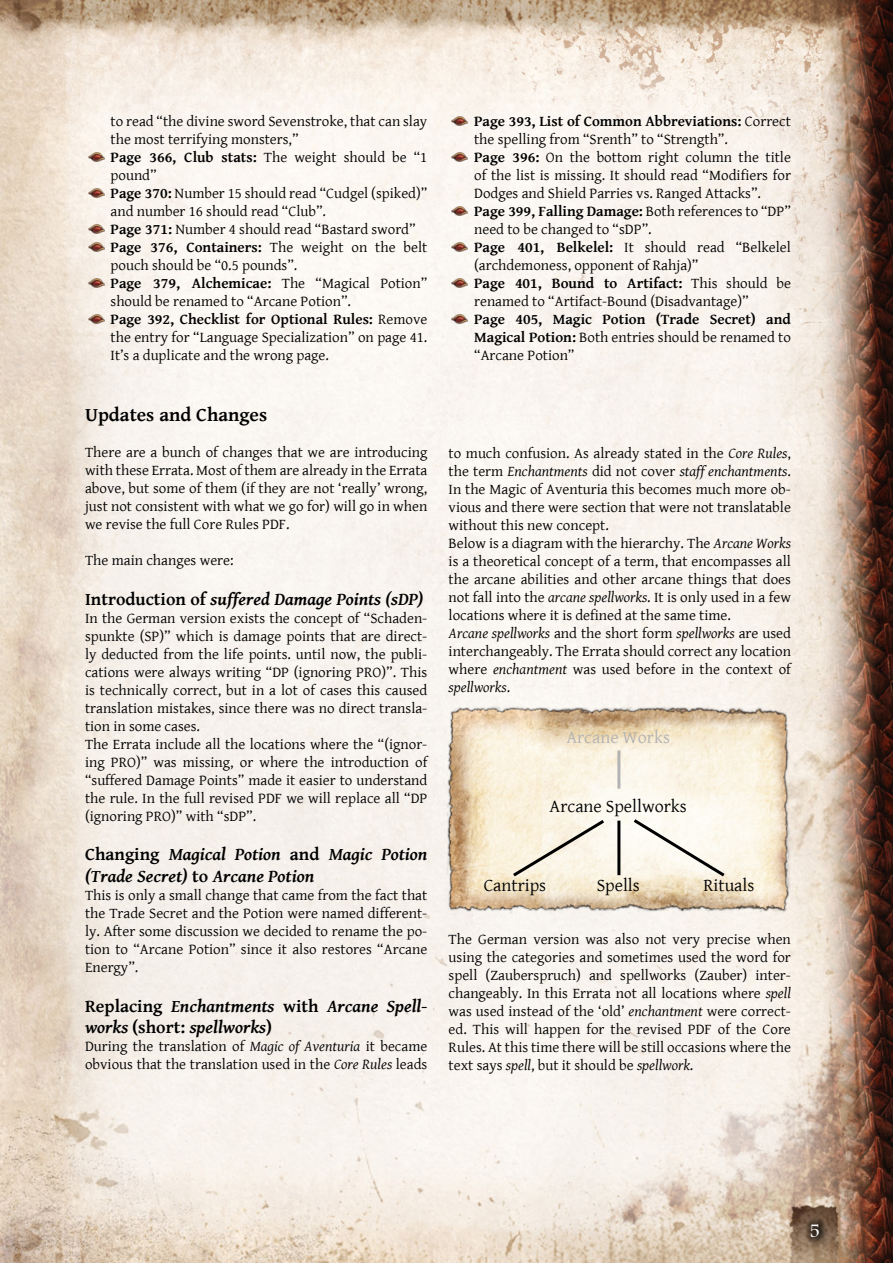
<style>
.page{position:relative;width:893px;height:1263px;background:#fff}
.page>*{position:absolute;margin:0;border:0;box-sizing:border-box;transform-origin:0 0}
.t1{font:700 19.5px "Gentium Basic";color:#000}
.t2{font:19.5px "Andalus";color:#fff}
.t3{font:italic 700 18px/21.6px "Gentium Basic";color:#000}
.t4{font:18px "Gentium Basic";color:#000}
.t5{font:18px "Gentium Basic";color:#b3b3b3}
.t6{font:15px/18px "Gentium Basic";color:#000}
.t7{font:700 15px/18px "Gentium Basic";color:#000;text-align:justify}
.s1{font-weight:700}
.s2{font-weight:400}
.s3{font-style:normal}
.s4{font-style:italic}
</style>
<div class="page">
<img style="left:0;top:0;width:893px;height:1263px">
<img style="left:438px;top:696px;width:364px;height:226px">
<hr style="left:617px;top:750px;width:3px;height:39px;background:#b3b3b3">
<svg style="left:510px;top:817px;width:97px;height:62px;background:#ede6d6"></svg>
<hr style="left:617px;top:821px;width:3px;height:54px;background:#000">
<svg style="left:630px;top:816px;width:98px;height:63px"></svg>
<img style="left:88px;top:153px;width:16px;height:8px">
<img style="left:88px;top:189px;width:16px;height:8px">
<img style="left:88px;top:225px;width:16px;height:8px">
<img style="left:88px;top:243px;width:16px;height:8px">
<img style="left:88px;top:279px;width:16px;height:8px">
<img style="left:88px;top:315px;width:16px;height:8px">
<img style="left:452px;top:117px;width:16px;height:8px">
<img style="left:452px;top:153px;width:16px;height:8px">
<img style="left:452px;top:207px;width:16px;height:8px">
<img style="left:452px;top:243px;width:16px;height:8px">
<img style="left:452px;top:279px;width:16px;height:8px">
<img style="left:452px;top:315px;width:16px;height:8px">
<div style="left:803px;top:1216px;width:31px;height:34px;background:#000;opacity:.92"></div>
<div style="left:805px;top:1218px;width:21px;height:25px;background:#000;opacity:.74"></div>
<p class="t6" style="left:111px;top:112px;width:318px">to read “the divine sword Sevenstroke, that can slay the most terrifying monsters,”<br><span class="s1">Page 366, Club stats:</span> The weight should be “1 pound”<br><span class="s1">Page 370:</span> Number 15 should read “Cudgel (spiked)” and number 16 should read “Club”.<br><span class="s1">Page 371:</span> Number 4 should read “Bastard sword” <span class="s1">Page 376, Containers:</span> The weight on the belt pouch should be “0.5 pounds”.<br><span class="s1">Page 379, Alchemicae:</span> The “Magical Potion” should be renamed to “Arcane Potion”.<br><span class="s1">Page 392, Checklist for Optional Rules:</span> Remove the entry for “Language Specialization” on page 41.<br>It’s a duplicate and the wrong page.</p>
<p class="t6" style="left:474px;top:112px;width:318px"><span class="s1">Page 393, List of Common Abbreviations:</span> Correct the spelling from “Srenth” to “Strength”.<br><span class="s1">Page 396:</span> On the bottom right column the title of the list is missing. It should read “Modifiers for Dodges and Shield Parries vs. Ranged Attacks”.<br><span class="s1">Page 399, Falling Damage:</span> Both references to “DP” need to be changed to “sDP”.<br><span class="s1">Page 401, Belkelel:</span> It should read “Belkelel (archdemoness, opponent of Rahja)”<br><span class="s1">Page 401, Bound to Artifact:</span> This should be renamed to “Artifact-Bound (Disadvantage)”</p>
<p class="t7" style="left:474px;top:310px;width:318px">Page 405, Magic Potion (Trade Secret) and Magical Potion: <span class="s2">Both entries should be renamed to “Arcane Potion”</span></p>
<h1 class="t1" style="left:85px;top:400px;width:184px">Updates and Changes</h1>
<p class="t6" style="left:85px;top:443px;width:344px;text-align:justify">There are a bunch of changes that we are introducing with these Errata. Most of them are already in the Errata above, but some of them (if they are not ‘really’ wrong, just not consistent with what we go for) will go in when we revise the full Core Rules PDF.</p>
<p class="t6" style="left:85px;top:551px;width:150px">The main changes were:</p>
<p class="t3" style="left:85px;top:587px;width:340px"><span class="s3">Introduction of</span> suffered Damage Points (sDP)</p>
<p class="t6" style="left:85px;top:608px;width:344px">In the German version exists the concept of “Schaden&shy;spunkte (SP)” which is damage points that are direct&shy;ly deducted from the life points. until now, the publi&shy;cations were always writing “DP (ignoring PRO)”. This is technically correct, but in a lot of cases this caused translation mistakes, since there was no direct transla&shy;tion in some cases.<br>The Errata include all the locations where the “(ignor&shy;ing PRO)” was missing, or where the introduction of “suffered Damage Points” made it easier to understand the rule. In the full revised PDF we will replace all “DP (ignoring PRO)” with “sDP”.</p>
<p class="t3" style="left:85px;top:843px;width:344px"><span class="s3">Changing</span> Magical Potion <span class="s3">and</span> Magic Potion (Trade Secret) <span class="s3">to</span> Arcane Potion</p>
<p class="t6" style="left:85px;top:885px;width:344px;text-align:justify">This is only a small change that came from the fact that the Trade Secret and the Potion were named different&shy;ly. After some discussion we decided to rename the po&shy;tion to “Arcane Potion” since it also restores “Arcane Energy”.</p>
<p class="t3" style="left:85px;top:994px;width:344px"><span class="s3">Replacing</span> Enchantments <span class="s3">with</span> Arcane Spell&shy;works <span class="s3">(short:</span> spellworks<span class="s3">)</span></p>
<p class="t6" style="left:85px;top:1037px;width:344px">During the translation of <span class="s4">Magic of Aventuria</span> it became obvious that the translation used in the <span class="s4">Core Rules</span> leads</p>
<p class="t6" style="left:449px;top:443px;width:344px">to much confusion. As already stated in the <span class="s4">Core Rules</span>, the term <span class="s4">Enchantments</span> did not cover <span class="s4">staff enchantments</span>.<br>In the Magic of Aventuria this becomes much more ob&shy;vious and there were section that were not translatable without this new concept.<br>Below is a diagram with the hierarchy. The <span class="s4">Arcane Works </span>is a theoretical concept of a term, that encompasses all the arcane abilities and other arcane things that does not fall into the <span class="s4">arcane spellworks</span>. It is only used in a few locations where it is defined at the same time.<br><span class="s4">Arcane spellworks</span> and the short form <span class="s4">spellworks</span> are used interchangeably. The Errata should correct any location where <span class="s4">enchantment</span> was used before in the context of <span class="s4">spellworks</span>.</p>
<p class="t5" style="left:566px;top:724px;width:105px">Arcane Works</p>
<p class="t4" style="left:550px;top:793px;width:139px">Arcane Spellworks</p>
<p class="t4" style="left:484px;top:872px;width:64px">Cantrips</p>
<p class="t4" style="left:597px;top:872px;width:45px">Spells</p>
<p class="t4" style="left:703px;top:872px;width:52px">Rituals</p>
<p class="t6" style="left:449px;top:929px;width:344px;text-align:justify">The German version was also not very precise when using the categories and sometimes used the word for spell (Zauberspruch) and spellworks (Zauber) inter&shy;changeably. In this Errata not all locations where <span class="s4">spell </span>was used instead of the ‘old’ <span class="s4">enchantment</span> were correct&shy;ed. This will happen for the revised PDF of the Core Rules. At this time there will be still occasions where the text says <span class="s4">spell</span>, but it should be <span class="s4">spellwork</span>.</p>
<h1 class="t2" style="left:809px;top:1216px;width:12px">5</h1>
</div>
